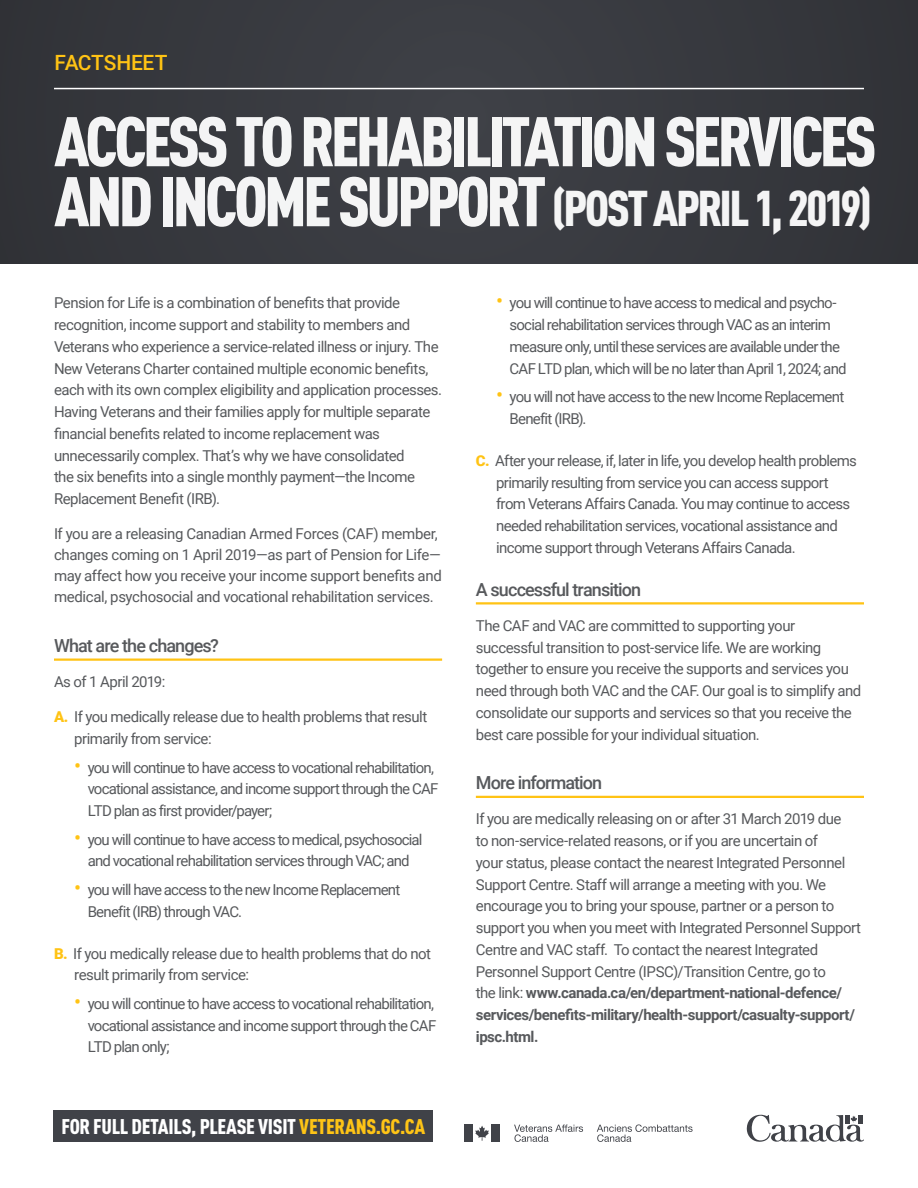
<style>
.page{position:relative;width:918px;height:1188px;background:#fff}
.page>*{position:absolute;margin:0;border:0;box-sizing:border-box;transform-origin:0 0}
.t1{font:900 69px "DIN Cond";letter-spacing:-.055em;color:#fff}
.t2{font:900 49.5px "DIN Cond";letter-spacing:-.05em;color:#fff}
.t3{font:900 21px "DIN Cond";letter-spacing:-.015em;color:#fff}
.Factsheet{font:500 21px "Roboto";letter-spacing:-.015em;color:#ffc314}
.Headings{font:500 18px "Roboto";letter-spacing:-.05em;color:#57595c}
.Body_Copy{font:15px/21.8px "Roboto";letter-spacing:-.04em;color:#57595c}
.s1{font-size:69px}
.s2{font-weight:900;color:#ffc314}
.s3{font-size:21px;color:#ffc314}
.s4{color:#fec416}
.s5{font-weight:700}
</style>
<div class="page">
<div style="left:0;top:0;width:918px;height:264px;background:#37393f"></div>
<hr style="left:54px;top:88px;width:810px;height:1px;background:#fff">
<hr style="left:54px;top:658px;width:388px;height:3px;background:#ffc314">
<hr style="left:476px;top:602px;width:388px;height:2px;background:#ffc314">
<hr style="left:476px;top:796px;width:388px;height:2px;background:#ffc314">
<div style="left:54px;top:1110px;width:379px;height:32px;background:#404248"></div>
<svg style="left:746px;top:1115px;width:118px;height:27px"></svg>
<svg style="left:514px;top:1125px;width:69px;height:17px"></svg>
<svg style="left:597px;top:1124px;width:96px;height:18px"></svg>
<div style="left:464px;top:1124px;width:9px;height:18px;background:#404248"></div>
<div style="left:491px;top:1124px;width:9px;height:18px;background:#404248"></div>
<svg style="left:475px;top:1126px;width:14px;height:15px"></svg>
<p class="Factsheet" style="left:54px;top:47px;width:115px">FACTSHEET</p>
<h1 class="t1" style="left:54px;top:98px;width:824px">ACCESS TO REHABILITATION SERVICES</h1>
<h2 class="t2" style="left:54px;top:178px;width:819px"><span class="s1">AND INCOME SUPPORT</span> (POST APRIL 1, 2019)</h2>
<p class="Body_Copy" style="left:54px;top:291px;width:390px">Pension for Life is a combination of benefits that provide recognition, income support and stability to members and Veterans who experience a service-related illness or injury. The New Veterans Charter contained multiple economic benefits, each with its own complex eligibility and application processes.<br>Having Veterans and their families apply for multiple separate financial benefits related to income replacement was unnecessarily complex. That’s why we have consolidated<br>the six benefits into a single monthly payment—the Income Replacement Benefit (IRB).</p>
<p class="Body_Copy" style="left:54px;top:522px;width:389px;line-height:21.3px">If you are a releasing Canadian Armed Forces (CAF) member, changes coming on 1 April 2019—as part of Pension for Life— may affect how you receive your income support benefits and medical, psychosocial and vocational rehabilitation services.</p>
<p class="Headings" style="left:54px;top:633px;width:166px">What are the changes?</p>
<p class="Body_Copy" style="left:54px;top:670px;width:113px">As of 1 April 2019:</p>
<p class="Body_Copy" style="left:74px;top:705px;width:355px;text-indent:-20px"><span class="s2">A.</span> If you medically release due to health problems that result primarily from service:</p>
<p class="Body_Copy" style="left:88px;top:756px;width:352px;text-indent:-14px"><span class="s3">•</span> you will continue to have access to vocational rehabilitation, vocational assistance, and income support through the CAF<br>LTD plan as first provider/payer;</p>
<p class="Body_Copy" style="left:74px;top:828px;width:350px;text-align:center"><span class="s3">•</span> you will continue to have access to medical, psychosocial and vocational rehabilitation services through VAC; and</p>
<p class="Body_Copy" style="left:88px;top:878px;width:314px;text-indent:-14px"><span class="s3">•</span> you will have access to the new Income Replacement<br>Benefit (IRB) through VAC.</p>
<p class="Body_Copy" style="left:74px;top:942px;width:358px;text-indent:-20px"><span class="s2">B.</span> If you medically release due to health problems that do not result primarily from service:</p>
<p class="Body_Copy" style="left:88px;top:992px;width:350px;text-indent:-14px"><span class="s3">•</span> you will continue to have access to vocational rehabilitation, vocational assistance and income support through the CAF<br>LTD plan only;</p>
<p class="t3" style="left:62px;top:1113px;width:365px">FOR FULL DETAILS, PLEASE VISIT <span class="s4">VETERANS.GC.CA</span></p>
<p class="Body_Copy" style="left:510px;top:291px;width:339px;text-indent:-14px"><span class="s3">•</span> you will continue to have access to medical and psycho&shy;social rehabilitation services through VAC as an interim measure only, until these services are available under the CAF LTD plan, which will be no later than April 1, 2024; and</p>
<p class="Body_Copy" style="left:510px;top:385px;width:336px;text-indent:-14px"><span class="s3">•</span> you will not have access to the new Income Replacement<br>Benefit (IRB).</p>
<p class="Body_Copy" style="left:496px;top:449px;width:362px;text-indent:-20px"><span class="s2">C.</span> After your release, if, later in life, you develop health problems primarily resulting from service you can access support from Veterans Affairs Canada. You may continue to access needed rehabilitation services, vocational assistance and income support through Veterans Affairs Canada.</p>
<p class="Headings" style="left:476px;top:576px;width:167px">A successful transition</p>
<p class="Body_Copy" style="left:476px;top:614px;width:387px">The CAF and VAC are committed to supporting your successful transition to post-service life. We are working together to ensure you receive the supports and services you need through both VAC and the CAF. Our goal is to simplify and consolidate our supports and services so that you receive the best care possible for your individual situation.</p>
<p class="Headings" style="left:476px;top:770px;width:128px">More information</p>
<p class="Body_Copy" style="left:476px;top:807px;width:387px">If you are medically releasing on or after 31 March 2019 due<br>to non-service-related reasons, or if you are uncertain of<br>your status, please contact the nearest Integrated Personnel Support Centre. Staff will arrange a meeting with you. We encourage you to bring your spouse, partner or a person to support you when you meet with Integrated Personnel Support Centre and VAC staff. To contact the nearest Integrated Personnel Support Centre (IPSC)/Transition Centre, go to<br>the link: <span class="s5">www.canada.ca/en/department-national-defence/ services/benefits-military/health-support/casualty-support/ ipsc.html.</span></p>
</div>
